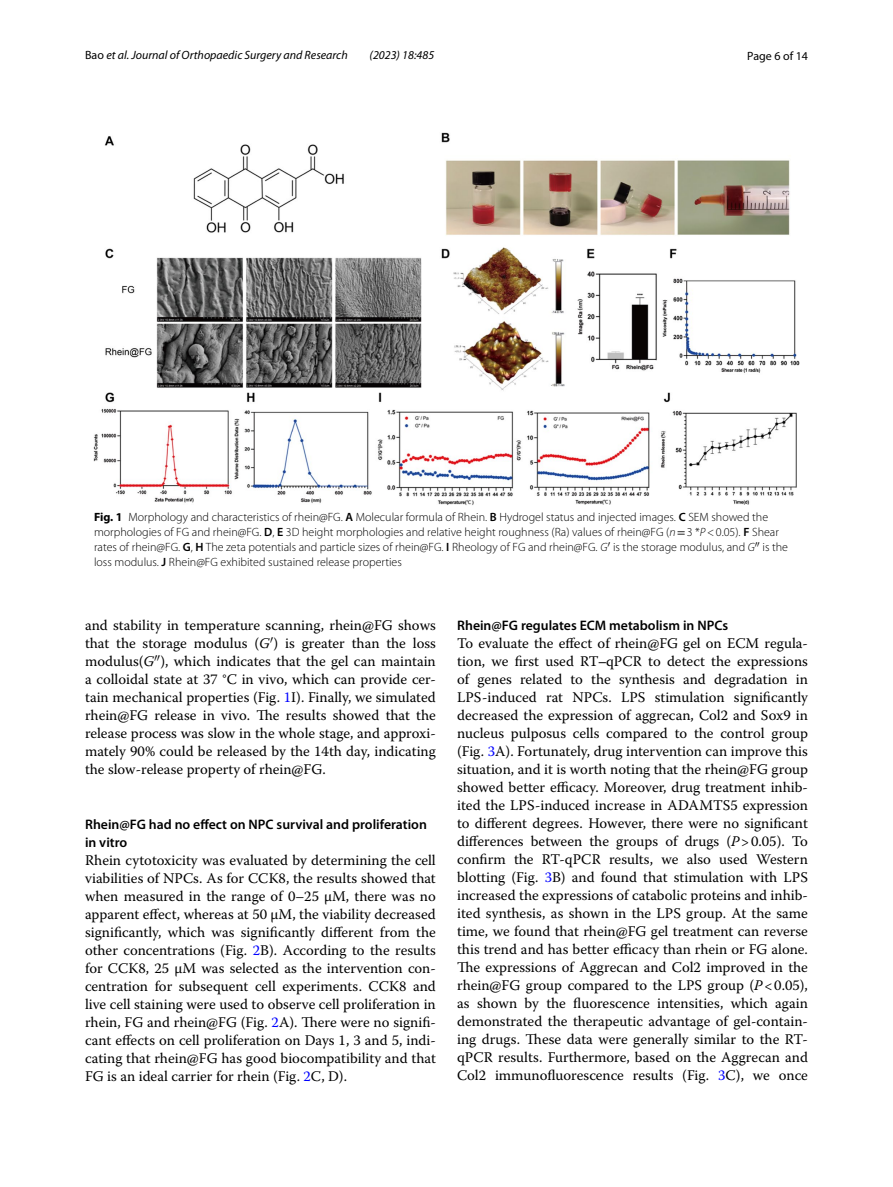
<style>
.page{position:relative;width:893px;height:1187px;background:#fff}
.page>*{position:absolute;margin:0;border:0;box-sizing:border-box;transform-origin:0 0}
.t1{font:14.7px/18px "Warnock Pro";color:#000;text-align:justify}
.t2{font:600 13.8px/18px "Myriad Pro";color:#000}
.t3{font:300 12px/15px "Myriad Pro";color:#000}
.t4{font:italic 12px "Myriad Pro";color:#000}
.t5{font:12px "Myriad Pro";color:#000}
.s1{font-style:normal}
.s2{font-weight:700}
.s3{font-weight:600}
.s4{font-style:italic}
.s5{font-family:"STIX";font-weight:400}
.s6{color:#00f}
.s7{font-family:"STIX Math"}
</style>
<div class="page">
<img style="left:94px;top:133px;width:705px;height:372px">
<p class="t4" style="left:85px;top:48px;width:264px"><span class="s1">Bao</span> et al. Journal of Orthopaedic Surgery and Research</p>
<p class="t4" style="left:370px;top:48px;width:66px">(2023) 18:485</p>
<p class="t5" style="left:747px;top:48px;width:62px">Page 6 of 14</p>
<p class="t3" style="left:94px;top:509px;width:695px"><span class="s2">Fig. 1</span> Morphology and characteristics of rhein@FG. <span class="s3">A</span> Molecular formula of Rhein. <span class="s3">B</span> Hydrogel status and injected images. <span class="s3">C</span> SEM showed the morphologies of FG and rhein@FG. <span class="s3">D</span>, <span class="s3">E</span> 3D height morphologies and relative height roughness (Ra) values of rhein@FG (<span class="s4">n</span><span class="s5">=</span>3 *<span class="s4">P</span>&lt;0.05). <span class="s3">F</span> Shear rates of rhein@FG. <span class="s3">G</span>, <span class="s3">H</span> The zeta potentials and particle sizes of rhein@FG. <span class="s3">I</span> Rheology of FG and rhein@FG. <span class="s4">G</span> is the storage modulus, and <span class="s4">G</span> is the loss modulus. <span class="s3">J</span> Rhein@FG exhibited sustained release properties</p>
<p class="t1" style="left:85px;top:616px;width:352px">and stability in temperature scanning, rhein@FG shows that the storage modulus (<span class="s4">G</span> ) is greater than the loss modulus(<span class="s4">G</span> ), which indicates that the gel can maintain a colloidal state at 37 °C in vivo, which can provide cer&shy;tain mechanical properties (Fig. <span class="s6">1</span>I). Finally, we simulated rhein@FG release in vivo. The results showed that the release process was slow in the whole stage, and approxi&shy;mately 90% could be released by the 14th day, indicating the slow-release property of rhein@FG.</p>
<p class="t2" style="left:85px;top:815px;width:343px">Rhein@FG had no effect on NPC survival and proliferation in vitro</p>
<p class="t1" style="left:85px;top:851px;width:352px">Rhein cytotoxicity was evaluated by determining the cell viabilities of NPCs. As for CCK8, the results showed that when measured in the range of 0–25 μM, there was no apparent effect, whereas at 50 μM, the viability decreased significantly, which was significantly different from the other concentrations (Fig. <span class="s6">2</span>B). According to the results for CCK8, 25 μM was selected as the intervention con&shy;centration for subsequent cell experiments. CCK8 and live cell staining were used to observe cell proliferation in rhein, FG and rhein@FG (Fig. <span class="s6">2</span>A). There were no signifi&shy;cant effects on cell proliferation on Days 1, 3 and 5, indi&shy;cating that rhein@FG has good biocompatibility and that FG is an ideal carrier for rhein (Fig. <span class="s6">2</span>C, D).</p>
<p class="t2" style="left:457px;top:616px;width:273px">Rhein@FG regulates ECM metabolism in NPCs</p>
<p class="t1" style="left:457px;top:633px;width:352px">To evaluate the effect of rhein@FG gel on ECM regula&shy;tion, we first used RT<span class="s7">‒</span>qPCR to detect the expressions of genes related to the synthesis and degradation in LPS-induced rat NPCs. LPS stimulation significantly decreased the expression of aggrecan, Col2 and Sox9 in nucleus pulposus cells compared to the control group (Fig. <span class="s6">3</span>A). Fortunately, drug intervention can improve this situation, and it is worth noting that the rhein@FG group showed better efficacy. Moreover, drug treatment inhib&shy;ited the LPS-induced increase in ADAMTS5 expression to different degrees. However, there were no significant differences between the groups of drugs (<span class="s4">P</span>&gt;0.05). To confirm the RT-qPCR results, we also used Western blotting (Fig. <span class="s6">3</span>B) and found that stimulation with LPS increased the expressions of catabolic proteins and inhib&shy;ited synthesis, as shown in the LPS group. At the same time, we found that rhein@FG gel treatment can reverse this trend and has better efficacy than rhein or FG alone.<br>The expressions of Aggrecan and Col2 improved in the rhein@FG group compared to the LPS group (<span class="s4">P</span>&lt;0.05), as shown by the fluorescence intensities, which again demonstrated the therapeutic advantage of gel-contain&shy;ing drugs. These data were generally similar to the RT&shy;qPCR results. Furthermore, based on the Aggrecan and Col2 immunofluorescence results (Fig. <span class="s6">3</span>C), we once</p>
</div>
